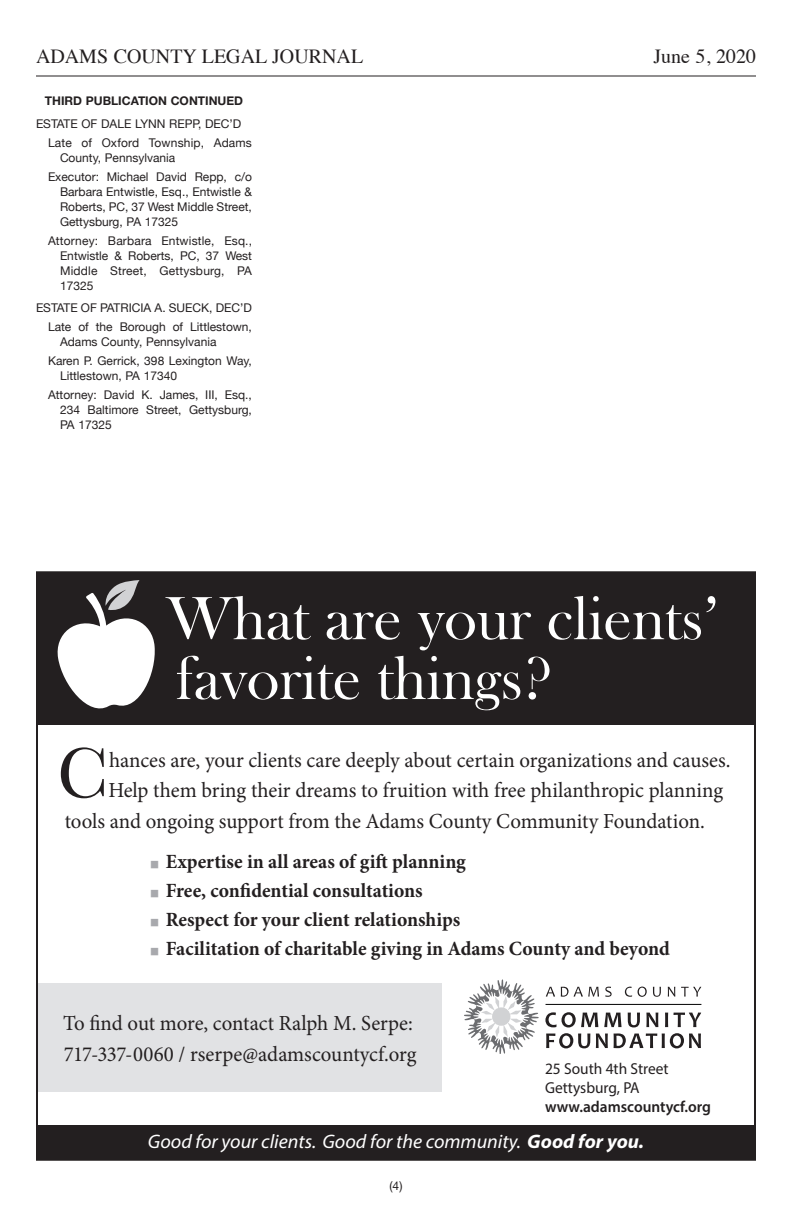
<style>
.page{position:relative;width:792px;height:1224px;background:#fff}
.page>*{position:absolute;margin:0;border:0;box-sizing:border-box;transform-origin:0 0}
.t1{font:74.2px "Baskerville";color:#231f20;scale:.96 1}
.t2{font:63px/59.8px "Bask Old Face";color:#fff}
.t3{font:21.4px/30.8px "Minion Pro";letter-spacing:-.005em;color:#231f20}
.t4{font:700 20.2px "Minion Pro";color:#231f20}
.t5{font:20px "Times";color:#231f20}
.t6{font:italic 19.6px "Myriad Pro";color:#fff}
.t7{font:15.8px/19px "Myriad Pro";color:#231f20}
.t8{font:600 15.8px "Myriad Pro";color:#231f20}
.t9{font:12px/15px "Helvetica Neue";color:#231f20}
.t10{font:700 12px "Helvetica Neue";color:#231f20}
.s1{font-weight:400;font-size:25.4px;color:#a8a9ad}
.s2{font-weight:700}
</style>
<div class="page">
<hr style="left:36px;top:76px;width:720px;height:1px;background:#231f20">
<div style="left:37px;top:1125px;width:718px;height:35px;background:#231f20"></div>
<div style="left:37px;top:983px;width:405px;height:109px;background:#e1e2e4"></div>
<div style="left:37px;top:572px;width:718px;height:153px;background:#231f20"></div>
<svg style="left:57px;top:580px;width:98px;height:129px"></svg>
<svg style="left:464px;top:979px;width:75px;height:74px"></svg>
<div style="left:492px;top:1007px;width:18px;height:19px;background:#d1d2d4;border-radius:50%"></div>
<svg style="left:545px;top:1012px;width:53px;height:15px"></svg>
<svg style="left:604px;top:1013px;width:18px;height:14px"></svg>
<svg style="left:628px;top:1013px;width:12px;height:14px"></svg>
<svg style="left:646px;top:1013px;width:12px;height:14px"></svg>
<svg style="left:665px;top:1013px;width:3px;height:14px"></svg>
<svg style="left:674px;top:1013px;width:27px;height:14px"></svg>
<svg style="left:546px;top:1033px;width:44px;height:15px"></svg>
<svg style="left:596px;top:1034px;width:12px;height:14px"></svg>
<svg style="left:614px;top:1033px;width:87px;height:15px"></svg>
<svg style="left:546px;top:987px;width:9px;height:10px"></svg>
<svg style="left:561px;top:987px;width:38px;height:10px"></svg>
<svg style="left:605px;top:987px;width:7px;height:10px"></svg>
<svg style="left:625px;top:987px;width:7px;height:10px"></svg>
<svg style="left:638px;top:987px;width:9px;height:10px"></svg>
<svg style="left:653px;top:987px;width:8px;height:10px"></svg>
<svg style="left:668px;top:987px;width:7px;height:10px"></svg>
<svg style="left:681px;top:987px;width:20px;height:10px"></svg>
<hr style="left:546px;top:1004px;width:155px;height:1px;background:#000">
<h3 class="t5" style="left:36px;top:38px;width:329px">ADAMS COUNTY LEGAL JOURNAL</h3>
<h3 class="t5" style="left:653px;top:38px;width:104px">June 5, 2020</h3>
<p class="t10" style="left:45px;top:94px;width:200px">THIRD PUBLICATION CONTINUED</p>
<p class="t9" style="left:48px;top:114px;width:205px;line-height:19px;text-indent:-12px">ESTATE OF DALE LYNN REPP, DEC’D<br>Late of Oxford Township, Adams</p>
<p class="t9" style="left:48px;top:148px;width:206px;line-height:19px;text-indent:12px">County, Pennsylvania<br>Executor: Michael David Repp, c/o</p>
<p class="t9" style="left:60px;top:184px;width:194px;text-align:justify">Barbara Entwistle, Esq., Entwistle &amp; Roberts, PC, 37 West Middle Street, Gettysburg, PA 17325</p>
<p class="t9" style="left:60px;top:233px;width:194px;text-align:justify;text-indent:-12px">Attorney: Barbara Entwistle, Esq., Entwistle &amp; Roberts, PC, 37 West Middle Street, Gettysburg, PA 17325</p>
<p class="t9" style="left:36px;top:298px;width:218px;line-height:19px;text-align:right">ESTATE OF PATRICIA A. SUECK, DEC’D<br>Late of the Borough of Littlestown,</p>
<p class="t9" style="left:48px;top:332px;width:205px;line-height:19px;text-indent:12px">Adams County, Pennsylvania<br>Karen P. Gerrick, 398 Lexington Way,</p>
<p class="t9" style="left:48px;top:366px;width:205px;line-height:19px;text-indent:12px">Littlestown, PA 17340<br>Attorney: David K. James, III, Esq.,</p>
<p class="t9" style="left:60px;top:402px;width:193px">234 Baltimore Street, Gettysburg,<br>PA 17325</p>
<h2 class="t2" style="left:166px;top:590px;width:554px">What are your clients’ favorite things?</h2>
<h1 class="t1" style="left:57px;top:730px;width:55px">C</h1>
<h3 class="t3" style="left:109px;top:744px;width:623px">hances are, your clients care deeply about certain organizations and causes.</h3>
<h3 class="t3" style="left:108px;top:775px;width:616px">Help them bring their dreams to fruition with free philanthropic planning</h3>
<h3 class="t3" style="left:65px;top:806px;width:642px">tools and ongoing support from the Adams County Community Foundation.</h3>
<h3 class="t4" style="left:149px;top:847px;width:318px"><span class="s1">■</span> Expertise in all areas of gift planning</h3>
<h3 class="t4" style="left:149px;top:876px;width:275px"><span class="s1">■</span> Free, confidential consultations</h3>
<h3 class="t4" style="left:149px;top:905px;width:312px"><span class="s1">■</span> Respect for your client relationships</h3>
<h3 class="t4" style="left:149px;top:934px;width:522px"><span class="s1">■</span> Facilitation of charitable giving in Adams County and beyond</h3>
<h3 class="t3" style="left:63px;top:1008px;width:355px">To find out more, contact Ralph M. Serpe:<br>717-337-0060 / rserpe@adamscountycf.org</h3>
<h3 class="t7" style="left:545px;top:1059px;width:125px">25 South 4th Street<br>Gettysburg, PA</h3>
<h3 class="t8" style="left:545px;top:1096px;width:168px">www.adamscountycf.org</h3>
<h3 class="t6" style="left:148px;top:1129px;width:498px">Good for your clients. Good for the community. <span class="s2">Good for you.</span></h3>
<p class="t9" style="left:390px;top:1178px;width:14px">(4)</p>
</div>
